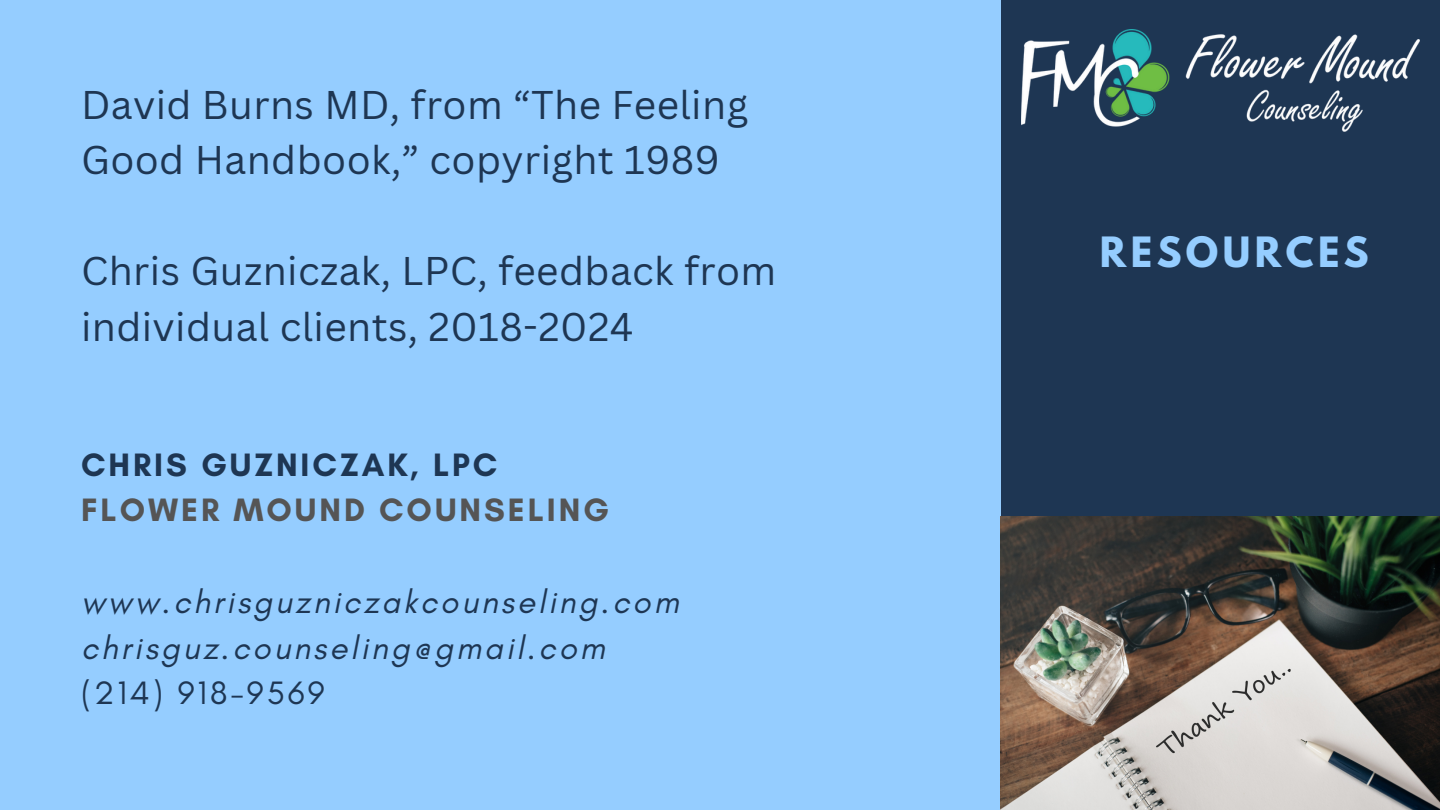
<style>
.page{position:relative;width:1440px;height:810px;background:#95cdff}
.page>*{position:absolute;margin:0;border:0;box-sizing:border-box;transform-origin:0 0}
.t1{font:39px/55.5px "Canva Sans";letter-spacing:.01em;color:#1e3653}
.t2{font:700 37px "League Spartan";letter-spacing:.12em;color:#95cdff}
.t3{font:italic 33px "Glacial Indifference";letter-spacing:.09em;color:#1e3653}
.t4{font:700 33px/45.8px "Glacial Indifference";letter-spacing:.09em;color:#555}
.t5{font:33px "Glacial Indifference";letter-spacing:.09em;color:#1e3653}
.s1{color:#1e3653}
</style>
<div class="page">
<div style="left:1001px;top:0;width:439px;height:810px;background:#1e3653"></div>
<img style="left:1001px;top:517px;width:439px;height:293px">
<img style="left:1022px;top:29px;width:397px;height:103px">
<h2 class="t1" style="left:81px;top:76px;width:669px">David Burns MD, from “The Feeling<br>Good Handbook,” copyright 1989</h2>
<h2 class="t1" style="left:81px;top:242px;width:697px">Chris Guzniczak, LPC, feedback from individual clients, 2018-2024</h2>
<h3 class="t4" style="left:81px;top:441px;width:530px"><span class="s1">CHRIS GUZNICZAK, LPC<br></span>FLOWER MOUND COUNSELING</h3>
<p class="t3" style="left:81px;top:581px;width:599px">www.chrisguzniczakcounseling.com</p>
<p class="t3" style="left:81px;top:627px;width:526px">chrisguz.counseling@gmail.com</p>
<p class="t5" style="left:81px;top:673px;width:245px">(214) 918-9569</p>
<p class="t2" style="left:1100px;top:234px;width:270px">RESOURCES</p>
</div>
